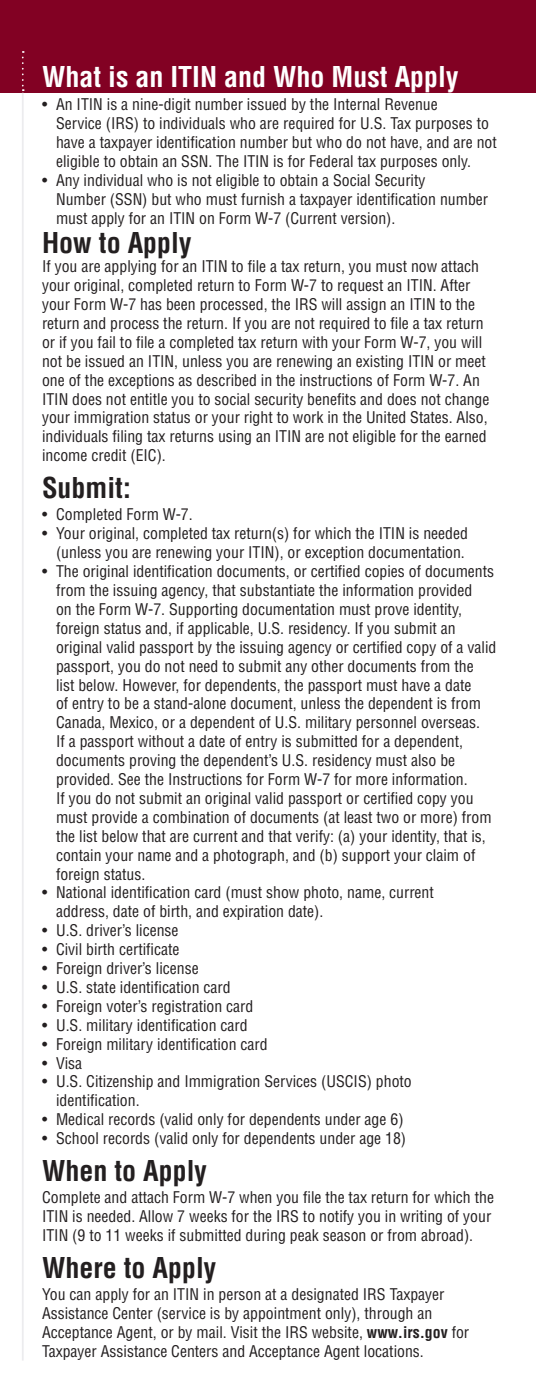
<style>
.page{position:relative;width:536px;height:1386px;background:#fff}
.page>*{position:absolute;margin:0;border:0;box-sizing:border-box;transform-origin:0 0}
.Sub_Header{font:700 condensed 28px "Helvetica LT Std";color:#231f20}
.t1{font:700 condensed 28px "Helvetica LT Std";color:#fff}
.Standard_Paragraph{font:condensed 15.75px/18.9px "Helvetica LT Std";color:#231f20}
.s1{font-weight:700}
</style>
<div class="page">
<div style="left:0;top:0;width:536px;height:93px;background:#820123"></div>
<svg style="left:22px;top:51px;width:2px;height:40px"></svg>
<hr style="left:22px;top:93px;width:2px;height:1268px;background:#ececee">
<p class="t1" style="left:42px;top:60px;width:418px">What is an ITIN and Who Must Apply</p>
<p class="Standard_Paragraph" style="left:56px;top:95px;width:442px;text-indent:-14px">• An ITIN is a nine-digit number issued by the Internal Revenue<br>Service (IRS) to individuals who are required for U.S. Tax purposes to have a taxpayer identification number but who do not have, and are not eligible to obtain an SSN. The ITIN is for Federal tax purposes only.</p>
<p class="Standard_Paragraph" style="left:56px;top:171px;width:433px;text-indent:-14px">• Any individual who is not eligible to obtain a Social Security<br>Number (SSN) but who must furnish a taxpayer identification number must apply for an ITIN on Form W-7 (Current version).</p>
<p class="Sub_Header" style="left:42px;top:226px;width:151px">How to Apply</p>
<p class="Standard_Paragraph" style="left:42px;top:257px;width:448px">If you are applying for an ITIN to file a tax return, you must now attach your original, completed return to Form W-7 to request an ITIN. After your Form W-7 has been processed, the IRS will assign an ITIN to the return and process the return. If you are not required to file a tax return or if you fail to file a completed tax return with your Form W-7, you will not be issued an ITIN, unless you are renewing an existing ITIN or meet one of the exceptions as described in the instructions of Form W-7. An ITIN does not entitle you to social security benefits and does not change your immigration status or your right to work in the United States. Also, individuals filing tax returns using an ITIN are not eligible for the earned income credit (EIC).</p>
<p class="Sub_Header" style="left:42px;top:470px;width:90px">Submit:</p>
<p class="Standard_Paragraph" style="left:42px;top:505px;width:152px">• Completed Form W-7.</p>
<p class="Standard_Paragraph" style="left:42px;top:524px;width:427px;text-align:right">• Your original, completed tax return(s) for which the ITIN is needed (unless you are renewing your ITIN), or exception documentation.</p>
<p class="Standard_Paragraph" style="left:56px;top:562px;width:441px;text-indent:-14px">• The original identification documents, or certified copies of documents from the issuing agency, that substantiate the information provided<br>on the Form W-7. Supporting documentation must prove identity, foreign status and, if applicable, U.S. residency. If you submit an original valid passport by the issuing agency or certified copy of a valid passport, you do not need to submit any other documents from the<br>list below. However, for dependents, the passport must have a date<br>of entry to be a stand-alone document, unless the dependent is from Canada, Mexico, or a dependent of U.S. military personnel overseas.<br>If a passport without a date of entry is submitted for a dependent, documents proving the dependent’s U.S. residency must also be provided. See the Instructions for Form W-7 for more information.<br>If you do not submit an original valid passport or certified copy you must provide a combination of documents (at least two or more) from the list below that are current and that verify: (a) your identity, that is, contain your name and a photograph, and (b) support your claim of foreign status.</p>
<p class="Standard_Paragraph" style="left:56px;top:883px;width:379px;text-indent:-14px">• National identification card (must show photo, name, current address, date of birth, and expiration date).</p>
<p class="Standard_Paragraph" style="left:42px;top:921px;width:138px">• U.S. driver’s license</p>
<p class="Standard_Paragraph" style="left:42px;top:940px;width:139px">• Civil birth certificate</p>
<p class="Standard_Paragraph" style="left:42px;top:959px;width:158px">• Foreign driver’s license</p>
<p class="Standard_Paragraph" style="left:42px;top:978px;width:190px">• U.S. state identification card</p>
<p class="Standard_Paragraph" style="left:42px;top:997px;width:213px">• Foreign voter’s registration card</p>
<p class="Standard_Paragraph" style="left:42px;top:1015px;width:207px">• U.S. military identification card</p>
<p class="Standard_Paragraph" style="left:42px;top:1034px;width:227px">• Foreign military identification card</p>
<p class="Standard_Paragraph" style="left:42px;top:1053px;width:42px">• Visa</p>
<p class="Standard_Paragraph" style="left:56px;top:1072px;width:357px;text-indent:-14px">• U.S. Citizenship and Immigration Services (USCIS) photo identification.</p>
<p class="Standard_Paragraph" style="left:42px;top:1110px;width:363px">• Medical records (valid only for dependents under age 6)</p>
<p class="Standard_Paragraph" style="left:42px;top:1129px;width:365px">• School records (valid only for dependents under age 18)</p>
<p class="Sub_Header" style="left:42px;top:1153px;width:166px">When to Apply</p>
<p class="Standard_Paragraph" style="left:42px;top:1188px;width:453px">Complete and attach Form W-7 when you file the tax return for which the<br>ITIN is needed. Allow 7 weeks for the IRS to notify you in writing of your<br>ITIN (9 to 11 weeks if submitted during peak season or from abroad).</p>
<p class="Sub_Header" style="left:42px;top:1250px;width:176px">Where to Apply</p>
<p class="Standard_Paragraph" style="left:42px;top:1285px;width:428px">You can apply for an ITIN in person at a designated IRS Taxpayer Assistance Center (service is by appointment only), through an Acceptance Agent, or by mail. Visit the IRS website, <span class="s1">www.irs.gov</span> for Taxpayer Assistance Centers and Acceptance Agent locations.</p>
</div>
